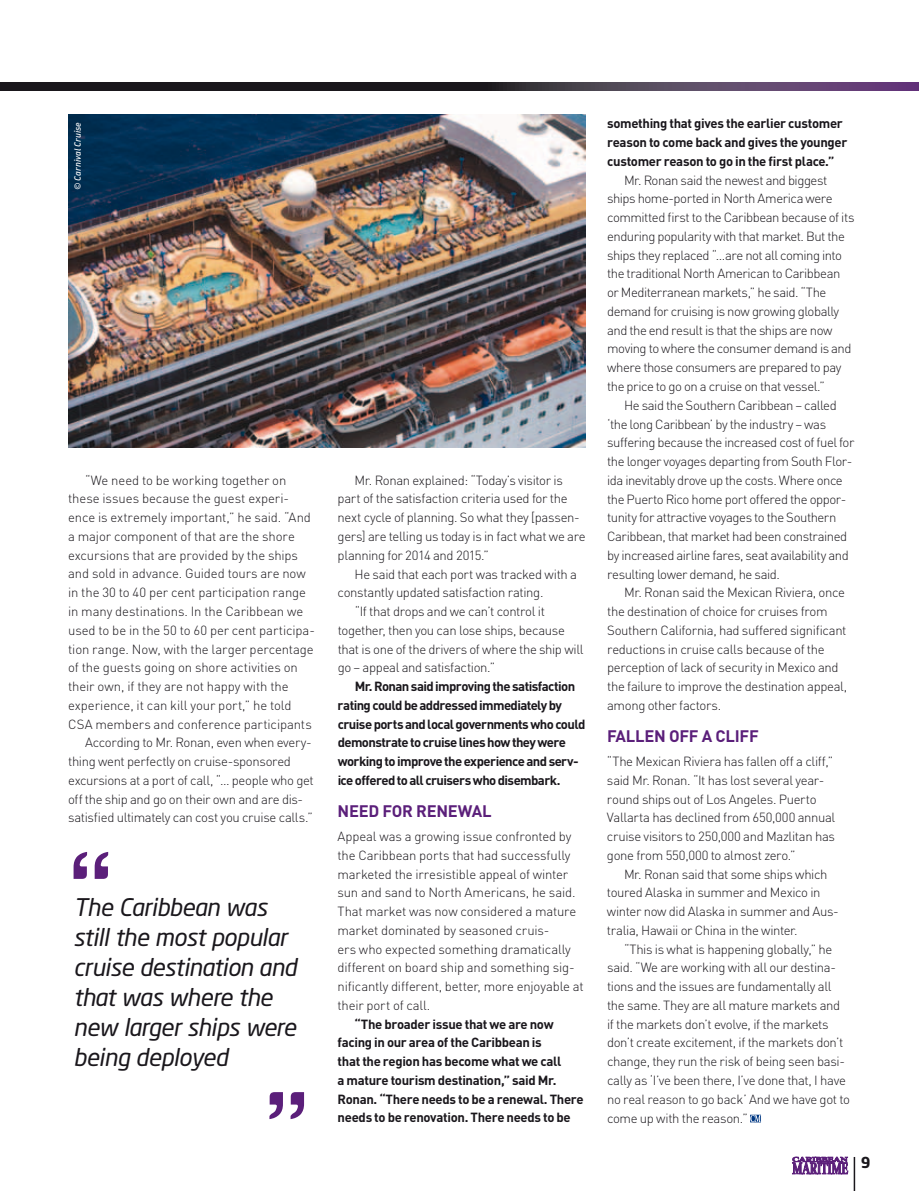
<style>
.page{position:relative;width:919px;height:1191px;background:#fff}
.page>*{position:absolute;margin:0;border:0;box-sizing:border-box;transform-origin:0 0}
.t1{font:italic 24px/30px "Neo Sans Std";letter-spacing:-.02em;color:#1a171c}
.t2{font:700 16.5px "DIN Pro";letter-spacing:-.015em;color:#5b1f7a}
.t3{font:700 15px "Neo Sans";color:#1a171c}
.t4{font:300 13.2px/18.8px "DIN Pro";letter-spacing:-.025em;color:#1a171c}
.t5{font:700 13.2px/18.8px "DIN Pro";letter-spacing:-.025em;color:#1a171c}
.t6{font:700 13.2px/18.8px "DIN Pro";letter-spacing:-.045em;color:#1a171c}
.t7{font:300 13.2px "DIN Pro";letter-spacing:-.005em;color:#1a171c}
.t8{font:9px "DIN Medium Italic Alt";color:#fff}
</style>
<div class="page">
<svg style="left:0;top:82px;width:918px;height:9px;background:#362b3c"></svg>
<svg style="left:269px;top:1092px;width:35px;height:27px"></svg>
<svg style="left:74px;top:852px;width:34px;height:27px"></svg>
<svg style="left:750px;top:1114px;width:11px;height:8px"></svg>
<img style="left:68px;top:115px;width:517px;height:332px">
<hr style="left:853px;top:1157px;width:2px;height:34px;background:#1a171c">
<svg style="left:792px;top:1156px;width:56px;height:18px"></svg>
<p class="t8" style="left:72px;top:189px;width:69px;rotate:-90deg">© Carnival Cruise</p>
<p class="t7" style="left:85px;top:471px;width:203px">“We need to be working together on</p>
<p class="t7" style="left:68px;top:489px;width:222px">these issues because the guest experi-</p>
<p class="t4" style="left:68px;top:507px;width:244px">ence is extremely important,” he said. “And</p>
<p class="t4" style="left:68px;top:526px;width:228px">a major component of that are the shore</p>
<p class="t4" style="left:68px;top:545px;width:231px">excursions that are provided by the ships</p>
<p class="t7" style="left:68px;top:565px;width:239px">and sold in advance. Guided tours are now</p>
<p class="t4" style="left:68px;top:582px;width:239px">in the 30 to 40 per cent participation range</p>
<p class="t4" style="left:68px;top:601px;width:237px">in many destinations. In the Caribbean we</p>
<p class="t4" style="left:68px;top:620px;width:248px">used to be in the 50 to 60 per cent participa-</p>
<p class="t4" style="left:68px;top:639px;width:247px">tion range. Now, with the larger percentage</p>
<p class="t7" style="left:68px;top:658px;width:231px">of the guests going on shore activities on</p>
<p class="t7" style="left:68px;top:677px;width:222px">their own, if they are not happy with the</p>
<p class="t7" style="left:68px;top:696px;width:225px">experience, it can kill your port,” he told</p>
<p class="t4" style="left:68px;top:714px;width:245px">CSA members and conference participants</p>
<p class="t4" style="left:85px;top:732px;width:228px">According to Mr. Ronan, even when every-</p>
<p class="t4" style="left:68px;top:751px;width:224px">thing went perfectly on cruise-sponsored</p>
<p class="t4" style="left:68px;top:770px;width:247px">excursions at a port of call, “… people who get</p>
<p class="t4" style="left:68px;top:789px;width:236px">off the ship and go on their own and are dis-</p>
<p class="t4" style="left:68px;top:807px;width:246px">satisfied ultimately can cost you cruise calls.”</p>
<h1 class="t1" style="left:74px;top:892px;width:225px">The Caribbean was still the most popular cruise destination and that was where the new larger ships were being deployed</h1>
<p class="t4" style="left:337px;top:470px;width:249px;text-indent:17px">Mr. Ronan explained: “Today’s visitor is part of the satisfaction criteria used for the next cycle of planning. So what they [passen&shy;gers] are telling us today is in fact what we are planning for 2014 and 2015.”</p>
<p class="t4" style="left:354px;top:564px;width:224px">He said that each port was tracked with a</p>
<p class="t4" style="left:337px;top:582px;width:207px">constantly updated satisfaction rating.</p>
<p class="t4" style="left:354px;top:601px;width:192px">“If that drops and we can’t control it</p>
<p class="t4" style="left:337px;top:620px;width:229px">together, then you can lose ships, because</p>
<p class="t4" style="left:337px;top:639px;width:247px">that is one of the drivers of where the ship will</p>
<p class="t4" style="left:337px;top:657px;width:159px">go – appeal and satisfaction.”</p>
<p class="t6" style="left:337px;top:676px;width:249px;text-indent:17px">Mr. Ronan said improving the satisfaction rating could be addressed immediately by cruiseportsand local governments whocould demonstrate to cruise lines how they were working to improve the experience and serv&shy;iceofferedtoall cruisers whodisembark.</p>
<p class="t2" style="left:337px;top:800px;width:41px">N EEDFORR</p>
<p class="t2" style="left:426px;top:800px;width:44px">ENEWAL</p>
<p class="t4" style="left:337px;top:826px;width:248px">Appeal was a growing issue confronted by the Caribbean ports that had successfully marketed the irresistible appeal of winter sun and sand to North Americans, he said.<br>That market was now considered a mature market dominated by seasoned cruis-<br>ers who expected something dramatically different on board ship and something sig&shy;nificantly different, better, more enjoyable at their port of call.</p>
<p class="t5" style="left:337px;top:1014px;width:247px;text-indent:17px">“The broader issue that we are now facing in our area of the Caribbean is<br>that the region has become what we call<br>a mature tourism destination,” said Mr.<br>Ronan. “There needs to be a renewal. There needs to be renovation. There needs to be</p>
<p class="t5" style="left:607px;top:114px;width:242px">something that gives the earlier customer reason to come back and gives the younger customer reason to go in the first place.”</p>
<p class="t4" style="left:607px;top:170px;width:249px;text-indent:17px">Mr. Ronan said the newest and biggest ships home-ported in North America were committed first to the Caribbean because of its enduring popularity with that market. But the ships they replaced “…are not all coming into the traditional North American to Caribbean or Mediterranean markets,” he said. “The demand for cruising is now growing globally and the end result is that the ships are now moving to where the consumer demand is and where those consumers are prepared to pay the price to go on a cruise on that vessel.”</p>
<p class="t4" style="left:607px;top:395px;width:249px;text-indent:17px">He said the Southern Caribbean – called ‘the long Caribbean’ by the industry – was suffering because the increased cost of fuel for the longer voyages departing from South Flor&shy;ida inevitably drove up the costs. Where once the Puerto Rico home port offered the oppor&shy;tunity for attractive voyages to the Southern Caribbean, that market had been constrained by increased airline fares, seat availability and resulting lower demand, he said.</p>
<p class="t4" style="left:607px;top:582px;width:241px;text-indent:17px">Mr. Ronan said the Mexican Riviera, once the destination of choice for cruises from Southern California, had suffered significant reductions in cruise calls because of the perception of lack of security in Mexico and the failure to improve the destination appeal, among other factors.</p>
<p class="t2" style="left:607px;top:725px;width:153px">Fallen off a cliff</p>
<p class="t4" style="left:607px;top:751px;width:230px">“The Mexican Riviera has fallen off a cliff,” said Mr. Ronan. “It has lost several year&shy;round ships out of Los Angeles. Puerto Vallarta has declined from 650,000 annual cruise visitors to 250,000 and Mazlitan has gone from 550,000 to almost zero.”</p>
<p class="t4" style="left:607px;top:864px;width:233px;text-indent:17px">Mr. Ronan said that some ships which toured Alaska in summer and Mexico in winter now did Alaska in summer and Aus&shy;tralia, Hawaii or China in the winter.</p>
<p class="t4" style="left:607px;top:939px;width:244px;text-indent:17px">“This is what is happening globally,” he said. “We are working with all our destina&shy;tions and the issues are fundamentally all the same. They are all mature markets and if the markets don’t evolve, if the markets don’t create excitement, if the markets don’t change, they run the risk of being seen basi&shy;cally as ‘I’ve been there, I’ve done that, I have no real reason to go back’ And we have got to come up with the reason.”</p>
<p class="t3" style="left:860px;top:1156px;width:11px">9</p>
</div>
